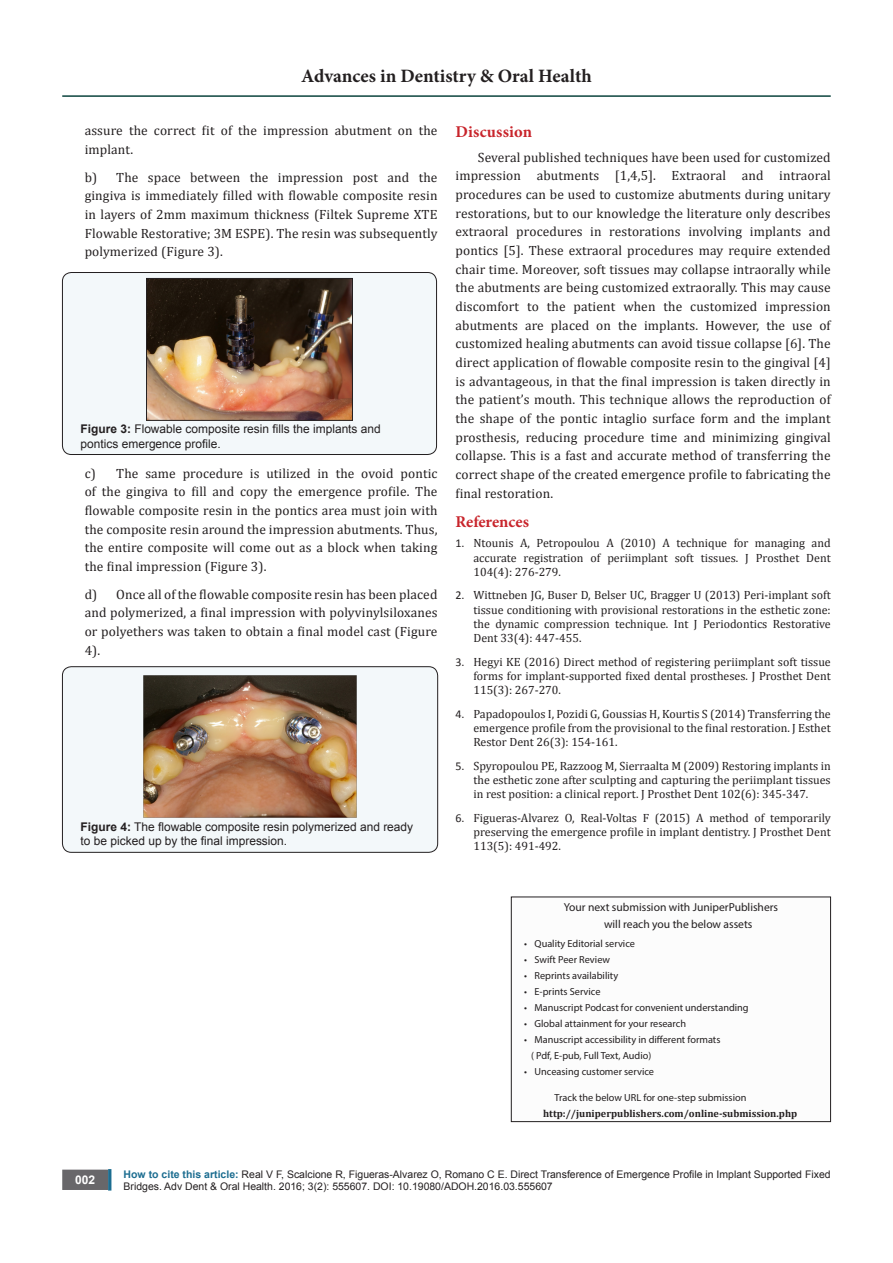
<style>
.page{position:relative;width:893px;height:1263px;background:#fff}
.page>*{position:absolute;margin:0;border:0;box-sizing:border-box;transform-origin:0 0}
.t1{font:700 18.9px "Minion Pro";color:#231f20}
.t2{font:700 16.5px "Minion Pro";color:#c8242b}
.t3{font:13.5px/18.8px "Cambria";letter-spacing:.01em;color:#231f20;text-align:justify}
.t4{font:12px/14.4px "Cambria";color:#231f20;text-align:justify}
.t5{font:12px/14.4px "Arial";color:#231f20}
.t6{font:700 12px "Arial";color:#fff}
.t7{font:11.55px "Myriad Pro";color:#231f20}
.t8{font:10.5px/12.6px "Arial";color:#231f20}
.t9{font:10.2px "Myriad Pro";color:#231f20}
.t10{font:700 10.2px "Cambria";color:#231f20}
.s1{font-family:"Calibri"}
.s2{font-weight:700}
.s3{font-weight:700;color:#1c6d90}
</style>
<div class="page">
<div style="left:63px;top:1170px;width:44px;height:19px;background:#68676a"></div>
<div style="left:62px;top:1169px;width:46px;height:21px;border:2px solid #68676a"></div>
<div style="left:108px;top:1169px;width:3px;height:21px;background:#1c6d90;border:2px solid #1c6d90"></div>
<hr style="left:62px;top:95px;width:769px;height:2px;background:#0b443d">
<div style="left:62px;top:272px;width:375px;height:182px;background:#f3f8fa;border-radius:9px"></div>
<div style="left:62px;top:272px;width:375px;height:183px;border:1px solid #231f20;border-radius:9px"></div>
<img style="left:148px;top:280px;width:203px;height:139px">
<div style="left:146px;top:278px;width:207px;height:143px;border:1px solid #231f20"></div>
<div style="left:62px;top:667px;width:376px;height:185px;background:#f3f8fa;border-radius:9px"></div>
<div style="left:62px;top:666px;width:376px;height:186px;border:1px solid #231f20;border-radius:9px"></div>
<img style="left:144px;top:675px;width:213px;height:142px">
<div style="left:511px;top:897px;width:320px;height:225px;border:1px solid #231f20"></div>
<h1 class="t1" style="left:301px;top:63px;width:292px">Advances in Dentistry &amp; Oral Health</h1>
<p class="t3" style="left:85px;top:121px;width:354px">assure the correct fit of the impression abutment on the implant.</p>
<p class="t3" style="left:85px;top:168px;width:354px">b) The space between the impression post and the gingiva is immediately filled with flowable composite resin in layers of 2mm maximum thickness (Filtek Supreme XTE Flowable Restorative; 3M ESPE). The resin was subsequently polymerized (Figure 3).</p>
<p class="t2" style="left:455px;top:120px;width:78px">Discussion</p>
<p class="t3" style="left:455px;top:147px;width:377px;text-indent:22px">Several published techniques have been used for customized impression abutments [1,4,5]. Extraoral and intraoral procedures can be used to customize abutments during unitary restorations, but to our knowledge the literature only describes extraoral procedures in restorations involving implants and pontics [5]. These extraoral procedures may require extended chair time. Moreover, soft tissues may collapse intraorally while the abutments are being customized extraorally. This may cause discomfort to the patient when the customized impression abutments are placed on the implants. However, the use of customized healing abutments can avoid tissue collapse [6]. The direct application of flowable composite resin to the gingival [4] is advantageous, in that the final impression is taken directly in the patient’s mouth. This technique allows the reproduction of the shape of the pontic intaglio surface form and the implant prosthesis, reducing procedure time and minimizing gingival collapse. This is a fast and accurate method of transferring the correct shape of the created emergence profile to fabricating the final restoration.</p>
<p class="t2" style="left:455px;top:510px;width:75px">References</p>
<p class="t4" style="left:473px;top:536px;width:359px;text-indent:-18px"><span class="s1">1.</span> Ntounis A, Petropoulou A (2010) A technique for managing and accurate registration of periimplant soft tissues. J Prosthet Dent 104(4): 276-279.</p>
<p class="t4" style="left:473px;top:588px;width:359px;text-indent:-18px"><span class="s1">2.</span> Wittneben JG, Buser D, Belser UC, Bragger U (2013) Peri-implant soft tissue conditioning with provisional restorations in the esthetic zone: the dynamic compression technique. Int J Periodontics Restorative Dent 33(4): 447-455.</p>
<p class="t4" style="left:473px;top:654px;width:359px;text-indent:-18px"><span class="s1">3.</span> Hegyi KE (2016) Direct method of registering periimplant soft tissue forms for implant-supported fixed dental prostheses. J Prosthet Dent 115(3): 267-270.</p>
<p class="t4" style="left:473px;top:706px;width:359px;text-indent:-18px"><span class="s1">4.</span> Papadopoulos I, Pozidi G, Goussias H, Kourtis S (2014) Transferring the emergence profile from the provisional to the final restoration. J Esthet Restor Dent 26(3): 154-161.</p>
<p class="t4" style="left:473px;top:758px;width:359px;text-indent:-18px"><span class="s1">5.</span> Spyropoulou PE, Razzoog M, Sierraalta M (2009) Restoring implants in the esthetic zone after sculpting and capturing the periimplant tissues in rest position: a clinical report. J Prosthet Dent 102(6): 345-347.</p>
<p class="t4" style="left:473px;top:810px;width:359px;text-indent:-18px"><span class="s1">6.</span> Figueras-Alvarez O, Real-Voltas F (2015) A method of temporarily preserving the emergence profile in implant dentistry. J Prosthet Dent 113(5): 491-492.</p>
<p class="t5" style="left:81px;top:422px;width:302px"><span class="s2">Figure 3:</span> Flowable composite resin fills the implants and pontics emergence profile.</p>
<p class="t3" style="left:85px;top:464px;width:354px">c) The same procedure is utilized in the ovoid pontic of the gingiva to fill and copy the emergence profile. The flowable composite resin in the pontics area must join with the composite resin around the impression abutments. Thus, the entire composite will come out as a block when taking the final impression (Figure 3).</p>
<p class="t3" style="left:85px;top:585px;width:354px">d) Once all of the flowable composite resin has been placed and polymerized, a final impression with polyvinylsiloxanes or polyethers was taken to obtain a final model cast (Figure 4).</p>
<p class="t5" style="left:81px;top:819px;width:334px"><span class="s2">Figure 4:</span> The flowable composite resin polymerized and ready to be picked up by the final impression.</p>
<p class="t6" style="left:75px;top:1172px;width:22px">002</p>
<p class="t7" style="left:564px;top:900px;width:216px">Your next submission with JuniperPublishers</p>
<p class="t7" style="left:604px;top:917px;width:150px">will reach you the below assets</p>
<p class="t9" style="left:524px;top:937px;width:112px">• Quality Editorial service</p>
<p class="t9" style="left:524px;top:953px;width:87px">• Swift Peer Review</p>
<p class="t9" style="left:524px;top:969px;width:95px">• Reprints availability</p>
<p class="t9" style="left:524px;top:985px;width:78px">• E-prints Service</p>
<p class="t9" style="left:524px;top:1001px;width:226px">• Manuscript Podcast for convenient understanding</p>
<p class="t9" style="left:524px;top:1017px;width:163px">• Global attainment for your research</p>
<p class="t9" style="left:524px;top:1033px;width:198px">• Manuscript accessibility in different formats</p>
<p class="t9" style="left:531px;top:1049px;width:122px">( Pdf, E-pub, Full Text, Audio)</p>
<p class="t9" style="left:524px;top:1065px;width:131px">• Unceasing customer service</p>
<p class="t9" style="left:555px;top:1091px;width:193px">Track the below URL for one-step submission</p>
<p class="t10" style="left:543px;top:1106px;width:256px">http://juniperpublishers.com/online-submission.php</p>
<p class="t8" style="left:124px;top:1168px;width:708px"><span class="s3">How to cite this article:</span> Real V F, Scalcione R, Figueras-Alvarez O, Romano C E. Direct Transference of Emergence Profile in Implant Supported Fixed<br>Bridges. Adv Dent &amp; Oral Health. 2016; 3(2): 555607. DOI: 10.19080/ADOH.2016.03.555607</p>
</div>
